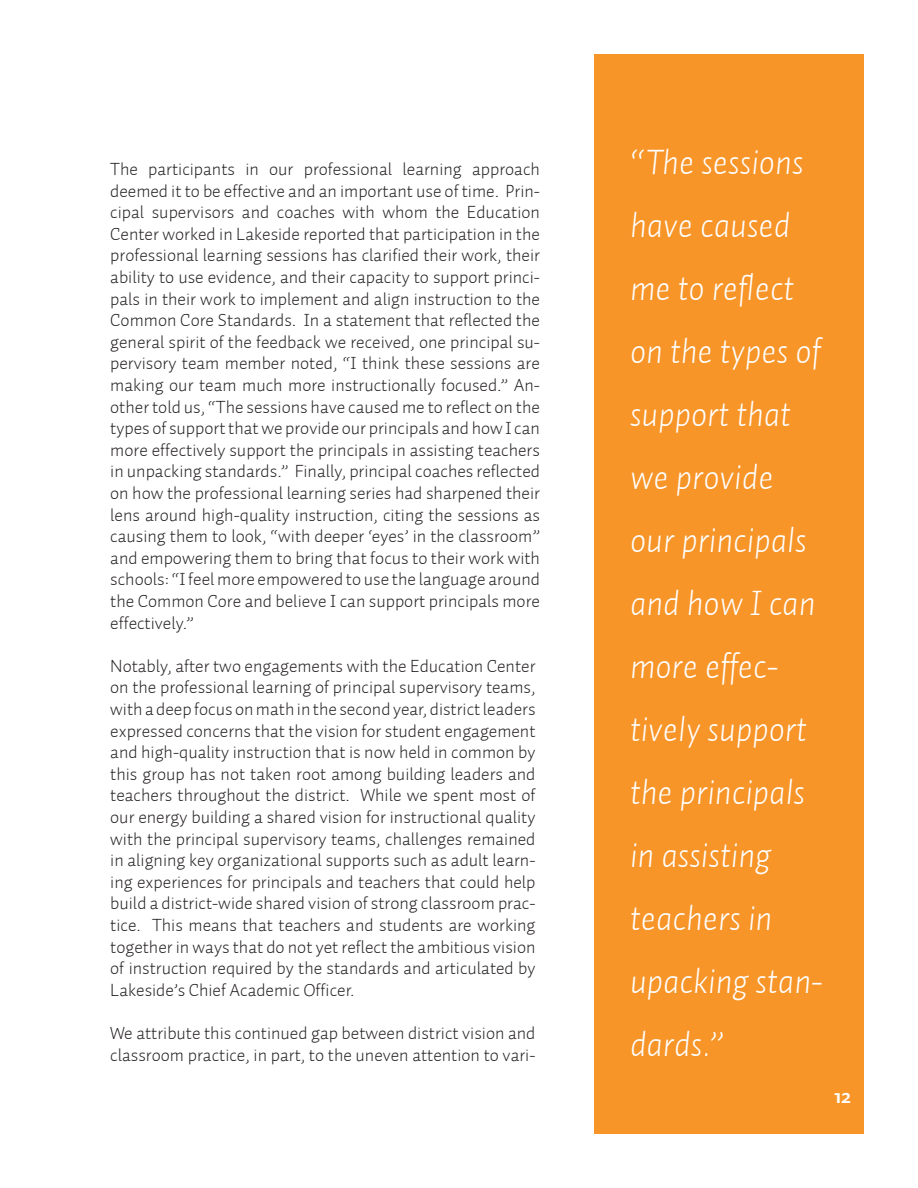
<style>
.page{position:relative;width:918px;height:1188px;background:#fff}
.page>*{position:absolute;margin:0;border:0;box-sizing:border-box;transform-origin:0 0}
.t1{font:italic 300 36px/63px "Auto 1";color:#fff}
.t2{font:700 21px "Auto 1";color:#fff}
.t3{font:300 18px/21.6px "Auto 1";color:#231f20;text-align:justify}
</style>
<div class="page">
<div style="left:594px;top:54px;width:270px;height:1080px;background:#f79529"></div>
<p class="t3" style="left:110px;top:158px;width:431px">The participants in our professional learning approach deemed it to be effective and an important use of time. Prin&shy;cipal supervisors and coaches with whom the Education Center worked in Lakeside reported that participation in the professional learning sessions has clarified their work, their ability to use evidence, and their capacity to support princi&shy;pals in their work to implement and align instruction to the Common Core Standards. In a statement that reflected the general spirit of the feedback we received, one principal su&shy;pervisory team member noted, “I think these sessions are making our team much more instructionally focused.” An&shy;other told us, “The sessions have caused me to reflect on the types of support that we provide our principals and how I can more effectively support the principals in assisting teachers in unpacking standards.” Finally, principal coaches reflected on how the professional learning series had sharpened their lens around high-quality instruction, citing the sessions as causing them to look, “with deeper ‘eyes’ in the classroom” and empowering them to bring that focus to their work with schools: “I feel more empowered to use the language around the Common Core and believe I can support principals more effectively.”</p>
<p class="t3" style="left:110px;top:655px;width:427px">Notably, after two engagements with the Education Center on the professional learning of principal supervisory teams, with a deep focus on math in the second year, district leaders expressed concerns that the vision for student engagement and high-quality instruction that is now held in common by this group has not taken root among building leaders and teachers throughout the district. While we spent most of our energy building a shared vision for instructional quality with the principal supervisory teams, challenges remained in aligning key organizational supports such as adult learn&shy;ing experiences for principals and teachers that could help build a district-wide shared vision of strong classroom prac&shy;tice. This means that teachers and students are working together in ways that do not yet reflect the ambitious vision of instruction required by the standards and articulated by Lakeside’s Chief Academic Officer.</p>
<p class="t3" style="left:110px;top:1022px;width:427px">We attribute this continued gap between district vision and classroom practice, in part, to the uneven attention to vari-</p>
<p class="t1" style="left:630px;top:129px;width:194px">“The sessions have caused me to reflect on the types of support that we provide our principals and how I can more effec&shy;tively support the principals in assisting teachers in upacking stan&shy;dards.”</p>
<p class="t2" style="left:834px;top:1082px;width:18px">12</p>
</div>
